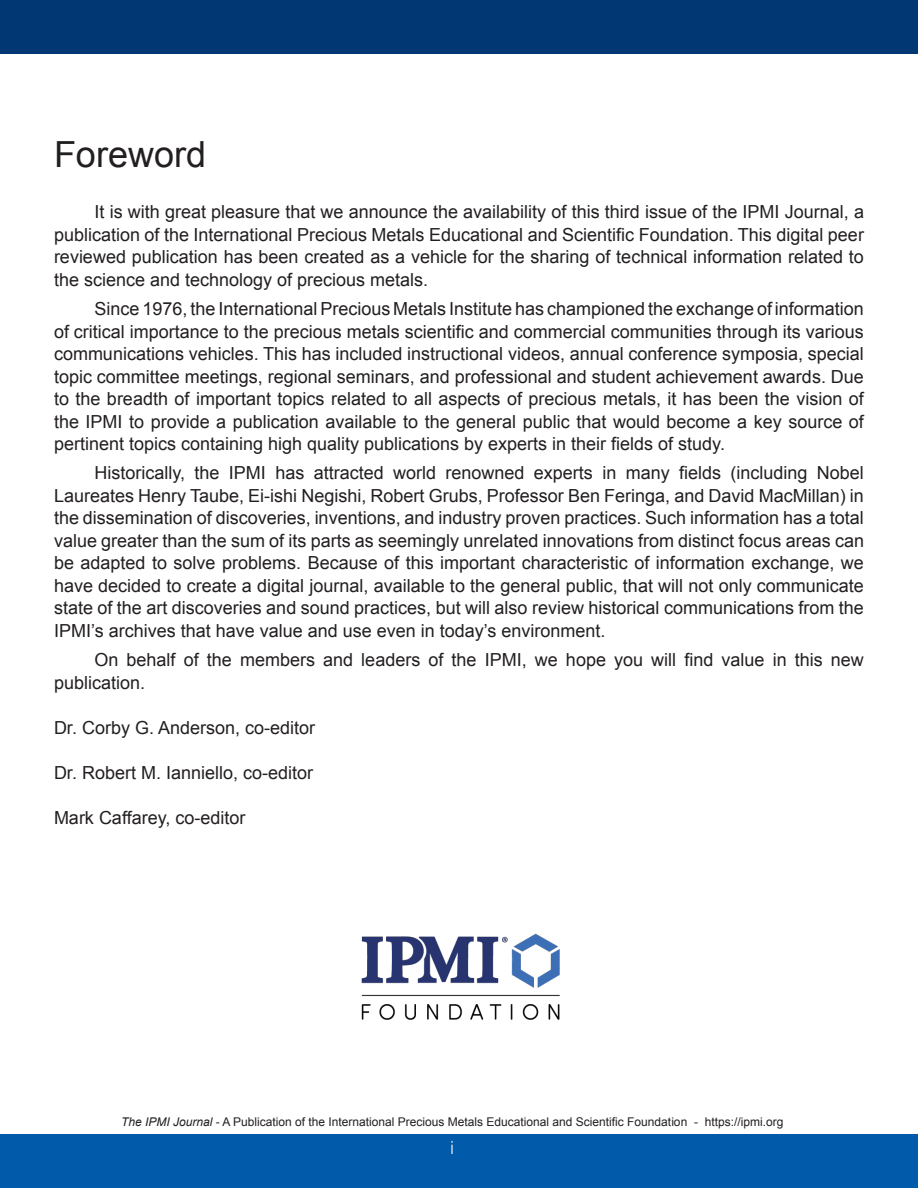
<style>
.page{position:relative;width:918px;height:1188px;background:#fff}
.page>*{position:absolute;margin:0;border:0;box-sizing:border-box;transform-origin:0 0}
.t1{font:36px "Arial";color:#231f20}
.t2{font:18px/22.5px "Arial";color:#231f20;text-align:justify}
.t3{font:300 18px "Helvetica LT Std";color:#fff}
.t4{font:12px "Arial";color:#231f20}
.s1{font-style:italic}
</style>
<div class="page">
<div style="left:0;top:1134px;width:918px;height:54px;background:#015aaa"></div>
<div style="left:0;top:0;width:918px;height:54px;background:#013874"></div>
<img style="left:361px;top:933px;width:199px;height:87px">
<h1 class="t1" style="left:54px;top:130px;width:154px">Foreword</h1>
<p class="t2" style="left:54px;top:201px;width:812px;text-indent:40px">It is with great pleasure that we announce the availability of this third issue of the IPMI Journal, a publication of the International Precious Metals Educational and Scientific Foundation. This digital peer reviewed publication has been created as a vehicle for the sharing of technical information related to the science and technology of precious metals.</p>
<p class="t2" style="left:54px;top:298px;width:811px;text-indent:40px">Since 1976, the International Precious Metals Institute has championed the exchange of information of critical importance to the precious metals scientific and commercial communities through its various communications vehicles. This has included instructional videos, annual conference symposia, special topic committee meetings, regional seminars, and professional and student achievement awards. Due to the breadth of important topics related to all aspects of precious metals, it has been the vision of the IPMI to provide a publication available to the general public that would become a key source of pertinent topics containing high quality publications by experts in their fields of study.</p>
<p class="t2" style="left:54px;top:462px;width:812px;text-indent:40px">Historically, the IPMI has attracted world renowned experts in many fields (including Nobel Laureates Henry Taube, Ei-ishi Negishi, Robert Grubs, Professor Ben Feringa, and David MacMillan) in the dissemination of discoveries, inventions, and industry proven practices. Such information has a total value greater than the sum of its parts as seemingly unrelated innovations from distinct focus areas can be adapted to solve problems. Because of this important characteristic of information exchange, we have decided to create a digital journal, available to the general public, that will not only communicate state of the art discoveries and sound practices, but will also review historical communications from the IPMI’s archives that have value and use even in today’s environment.</p>
<p class="t2" style="left:54px;top:649px;width:811px;text-indent:40px">On behalf of the members and leaders of the IPMI, we hope you will find value in this new publication.</p>
<p class="t2" style="left:54px;top:716px;width:263px">Dr. Corby G. Anderson, co-editor</p>
<p class="t2" style="left:54px;top:761px;width:261px">Dr. Robert M. Ianniello, co-editor</p>
<p class="t2" style="left:54px;top:806px;width:193px">Mark Caffarey, co-editor</p>
<p class="t4" style="left:121px;top:1114px;width:664px"><span class="s1">The IPMI Journal</span> - A Publication of the International Precious Metals Educational and Scientific Foundation - https://ipmi.org</p>
<p class="t3" style="left:450px;top:1137px;width:5px">i</p>
</div>
